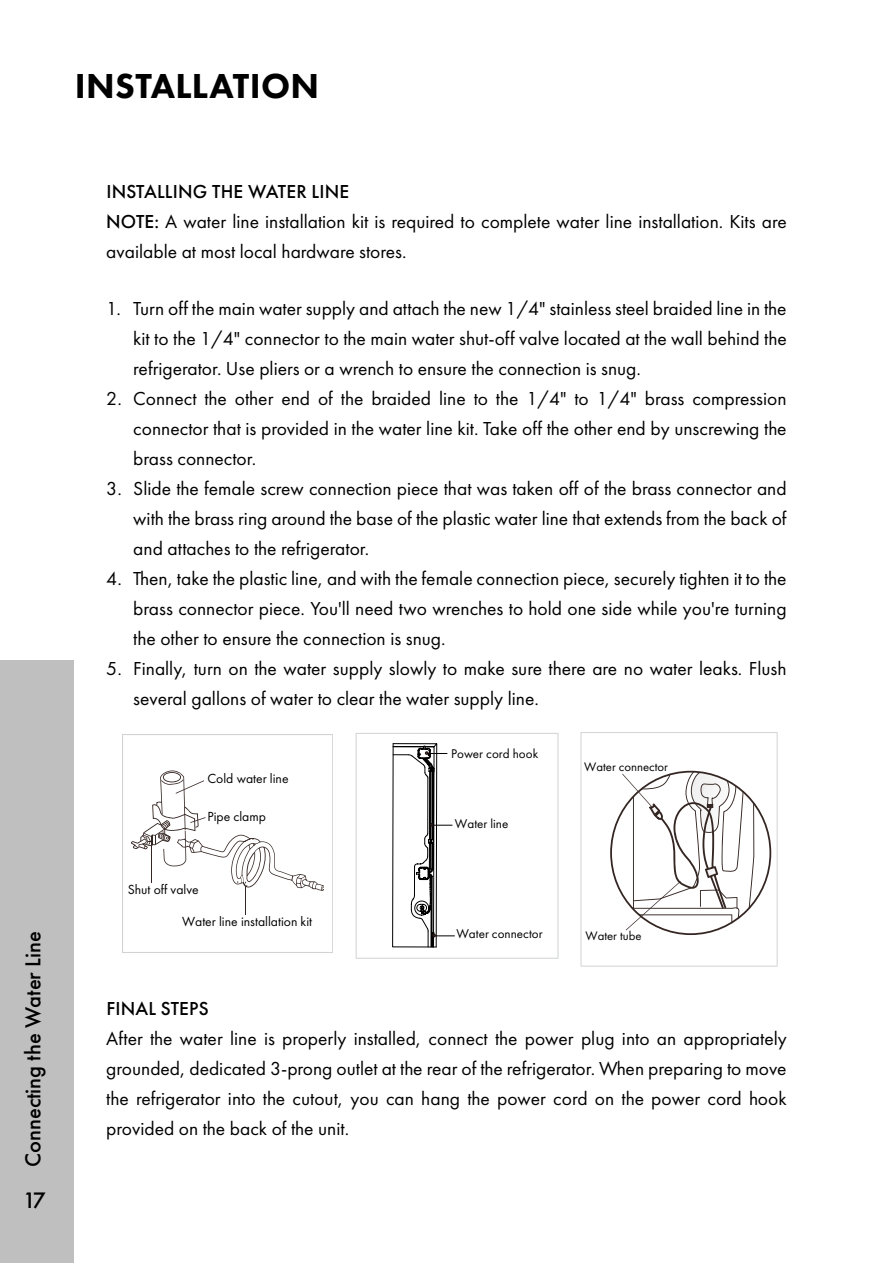
<style>
.page{position:relative;width:893px;height:1263px;background:#fff}
.page>*{position:absolute;margin:0;border:0;box-sizing:border-box;transform-origin:0 0}
.t1{font:800 36px "Futura PT";letter-spacing:.01em;color:#000}
.t2{font:500 23.25px "Futura PT";color:#000}
.t3{font:500 22.5px "Futura PT";color:#000}
.t4{font:19.5px/30px "Futura PT";color:#000;text-align:justify}
.t5{font:500 19.5px "Futura PT";letter-spacing:.01em;color:#000}
.t6{font:13.65px "Futura PT";color:#000}
.t7{font:13.2px "Futura PT";color:#000}
.t8{font:12.75px "Futura PT";color:#000}
.s1{font-weight:500}
</style>
<div class="page">
<div style="left:0;top:659px;width:74px;height:604px;background:#c0bfbf"></div>
<hr style="left:580px;top:732px;width:198px;height:1px;background:#d1d3d4">
<hr style="left:580px;top:733px;width:1px;height:232px;background:#d1d3d4">
<hr style="left:777px;top:733px;width:1px;height:232px;background:#d1d3d4">
<hr style="left:580px;top:966px;width:198px;height:1px;background:#d1d3d4">
<svg style="left:610px;top:771px;width:161px;height:164px"></svg>
<hr style="left:356px;top:733px;width:202px;height:1px;background:#d1d3d4">
<hr style="left:356px;top:734px;width:1px;height:224px;background:#d1d3d4">
<hr style="left:557px;top:734px;width:1px;height:224px;background:#d1d3d4">
<hr style="left:356px;top:958px;width:202px;height:1px;background:#d1d3d4">
<svg style="left:392px;top:743px;width:63px;height:204px"></svg>
<hr style="left:122px;top:734px;width:211px;height:1px;background:#d1d3d4">
<hr style="left:122px;top:735px;width:1px;height:217px;background:#d1d3d4">
<hr style="left:332px;top:735px;width:1px;height:217px;background:#d1d3d4">
<hr style="left:122px;top:952px;width:211px;height:1px;background:#d1d3d4">
<svg style="left:132px;top:770px;width:192px;height:144px"></svg>
<h1 class="t1" style="left:75px;top:65px;width:246px">INSTALLATION</h1>
<p class="t3" style="left:23px;top:1167px;width:237px;rotate:-90deg">Connecting the Water Line</p>
<p class="t2" style="left:23px;top:1190px;width:25px">17</p>
<p class="t4" style="left:106px;top:177px;width:682px;text-align:left"><span class="s1">INSTALLING THE WATER LINE<br>NOTE:</span> A water line installation kit is required to complete water line installation. Kits are available at most local hardware stores.</p>
<p class="t4" style="left:133px;top:295px;width:655px;text-indent:-27px">1. Turn off the main water supply and attach the new 1/4" stainless steel braided line in the kit to the 1/4" connector to the main water shut-off valve located at the wall behind the refrigerator. Use pliers or a wrench to ensure the connection is snug.</p>
<p class="t4" style="left:133px;top:385px;width:655px;text-indent:-27px">2. Connect the other end of the braided line to the 1/4" to 1/4" brass compression connector that is provided in the water line kit. Take off the other end by unscrewing the brass connector.</p>
<p class="t4" style="left:133px;top:475px;width:655px;text-indent:-27px">3. Slide the female screw connection piece that was taken off of the brass connector and with the brass ring around the base of the plastic water line that extends from the back of and attaches to the refrigerator.</p>
<p class="t4" style="left:133px;top:565px;width:655px;text-indent:-27px">4. Then, take the plastic line, and with the female connection piece, securely tighten it to the brass connector piece. You'll need two wrenches to hold one side while you're turning the other to ensure the connection is snug.</p>
<p class="t4" style="left:133px;top:655px;width:655px;text-indent:-27px">5. Finally, turn on the water supply slowly to make sure there are no water leaks. Flush several gallons of water to clear the water supply line.</p>
<p class="t6" style="left:207px;top:773px;width:83px">Cold water line</p>
<p class="t6" style="left:207px;top:811px;width:60px">Pipe clamp</p>
<p class="t6" style="left:128px;top:884px;width:73px">Shut off valve</p>
<p class="t6" style="left:182px;top:916px;width:132px">Water line installation kit</p>
<p class="t7" style="left:451px;top:748px;width:89px">Power cord hook</p>
<p class="t7" style="left:455px;top:818px;width:55px">Water line</p>
<p class="t7" style="left:456px;top:929px;width:88px">Water connector</p>
<p class="t8" style="left:584px;top:762px;width:85px">Water connector</p>
<p class="t8" style="left:585px;top:931px;width:58px">Water tube</p>
<p class="t5" style="left:106px;top:1000px;width:104px">FINAL STEPS</p>
<p class="t4" style="left:106px;top:1025px;width:682px">After the water line is properly installed, connect the power plug into an appropriately grounded, dedicated 3-prong outlet at the rear of the refrigerator. When preparing to move the refrigerator into the cutout, you can hang the power cord on the power cord hook provided on the back of the unit.</p>
</div>
